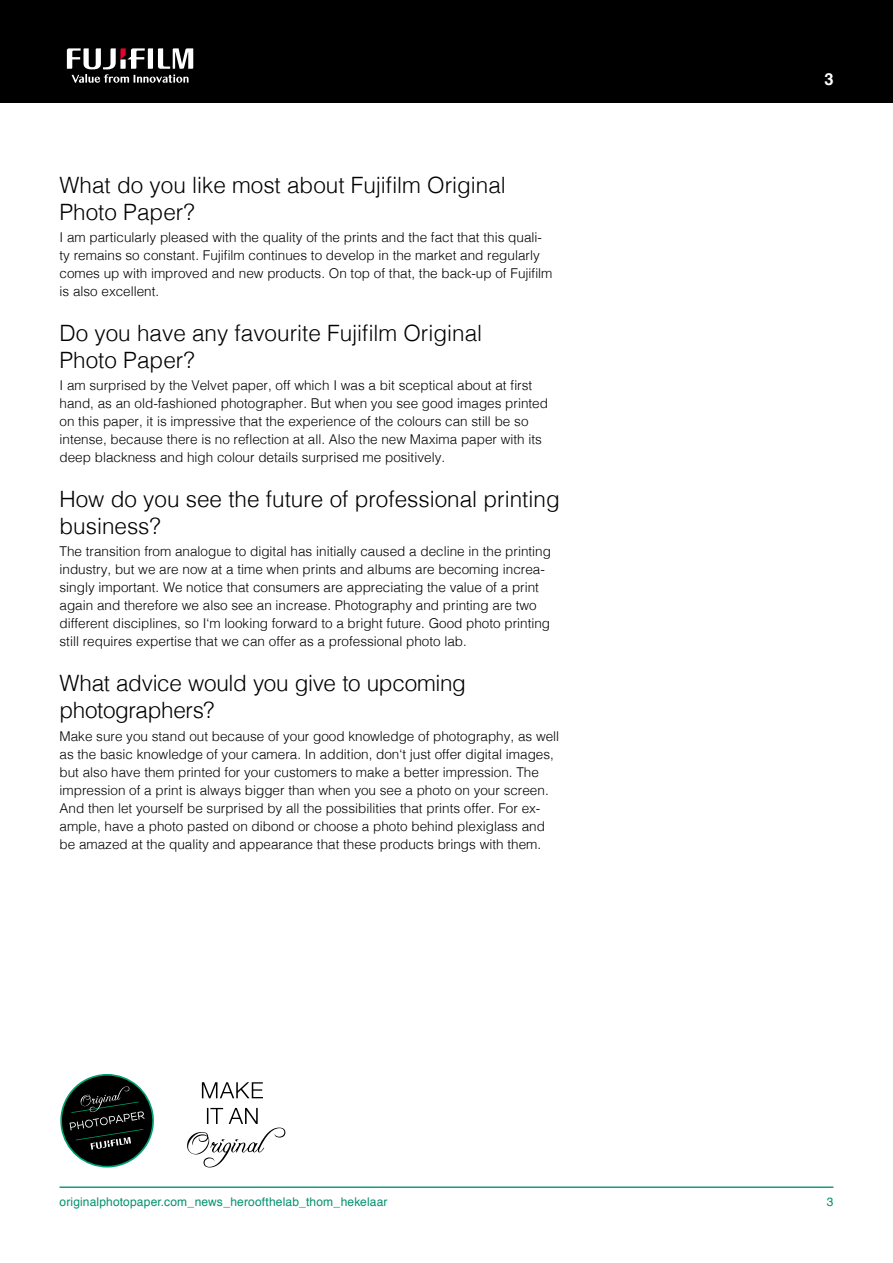
<style>
.page{position:relative;width:893px;height:1263px;background:#fff}
.page>*{position:absolute;margin:0;border:0;box-sizing:border-box;transform-origin:0 0}
.t1{font:300 22.5px/27px "Helvetica";color:#000}
.t2{font:700 16.5px "Helvetica";color:#fff}
.t3{font:300 13.5px/18px "Helvetica";color:#000}
.t4{font:12px "Helvetica";letter-spacing:.015em;color:#01916d}
</style>
<div class="page">
<div style="left:0;top:0;width:893px;height:102px;background:#000"></div>
<svg style="left:67px;top:48px;width:126px;height:35px"></svg>
<svg style="left:60px;top:1074px;width:94px;height:94px"></svg>
<svg style="left:202px;top:1082px;width:61px;height:16px"></svg>
<svg style="left:187px;top:1108px;width:98px;height:59px"></svg>
<hr style="left:60px;top:1186px;width:773px;height:2px;background:#01916d">
<h1 class="t1" style="left:60px;top:170px;width:448px">What do you like most about Fujifilm Original<br>Photo Paper?</h1>
<p class="t3" style="left:60px;top:227px;width:494px">I am particularly pleased with the quality of the prints and the fact that this quali&shy;ty remains so constant. Fujifilm continues to develop in the market and regularly comes up with improved and new products. On top of that, the back-up of Fujifilm is also excellent.</p>
<h1 class="t1" style="left:60px;top:318px;width:424px">Do you have any favourite Fujifilm Original<br>Photo Paper?</h1>
<p class="t3" style="left:60px;top:375px;width:490px">I am surprised by the Velvet paper, off which I was a bit sceptical about at first hand, as an old-fashioned photographer. But when you see good images printed on this paper, it is impressive that the experience of the colours can still be so intense, because there is no reflection at all. Also the new Maxima paper with its deep blackness and high colour details surprised me positively.</p>
<h1 class="t1" style="left:60px;top:484px;width:502px">How do you see the future of professional printing business?</h1>
<p class="t3" style="left:60px;top:542px;width:493px">The transition from analogue to digital has initially caused a decline in the printing industry, but we are now at a time when prints and albums are becoming increa&shy;singly important. We notice that consumers are appreciating the value of a print again and therefore we also see an increase. Photography and printing are two different disciplines, so I‘m looking forward to a bright future. Good photo printing still requires expertise that we can offer as a professional photo lab.</p>
<h1 class="t1" style="left:60px;top:668px;width:408px">What advice would you give to upcoming photographers?</h1>
<p class="t3" style="left:60px;top:726px;width:501px">Make sure you stand out because of your good knowledge of photography, as well as the basic knowledge of your camera. In addition, don‘t just offer digital images, but also have them printed for your customers to make a better impression. The impression of a print is always bigger than when you see a photo on your screen.<br>And then let yourself be surprised by all the possibilities that prints offer. For ex&shy;ample, have a photo pasted on dibond or choose a photo behind plexiglass and be amazed at the quality and appearance that these products brings with them.</p>
<p class="t4" style="left:60px;top:1192px;width:329px">originalphotopaper.com_news_heroofthelab_thom_hekelaar</p>
<p class="t2" style="left:825px;top:66px;width:11px">3</p>
<p class="t4" style="left:827px;top:1192px;width:8px">3</p>
</div>
